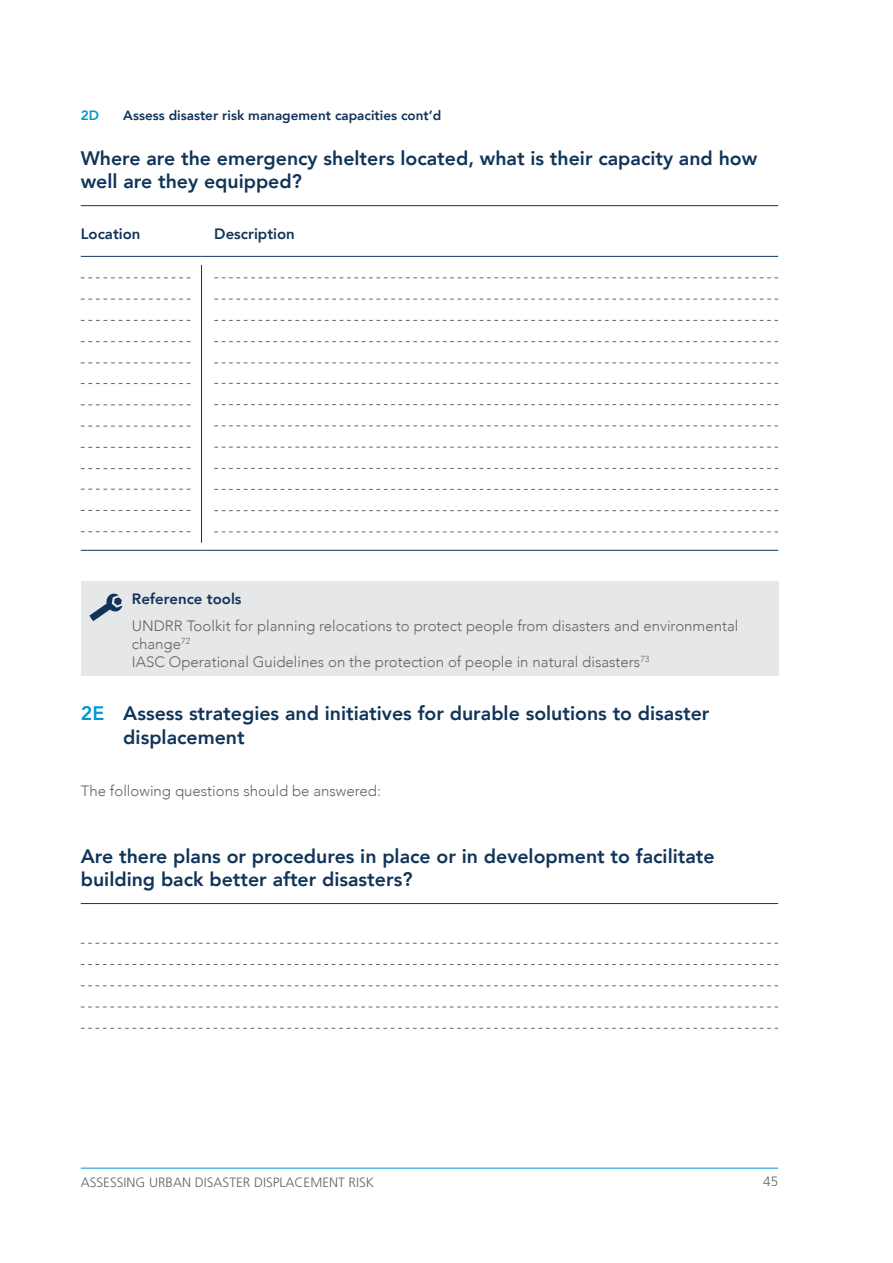
<style>
.page{position:relative;width:893px;height:1263px;background:#fff}
.page>*{position:absolute;margin:0;border:0;box-sizing:border-box;transform-origin:0 0}
.t1{font:800 19.5px/23.4px "Avenir";color:#113459}
.t2{font:800 19.5px "Avenir";color:#0098d1}
.t3{font:300 15px/18px "Avenir";color:#636466}
.t4{font:800 15px "Avenir";color:#113459}
.t5{font:800 13.5px "Avenir";color:#113459}
.t6{font:300 13.5px "Frutiger LT Std";color:#636466}
.t7{font:800 13.5px "Avenir";color:#0098d1}
</style>
<div class="page">
<hr style="left:81px;top:205px;width:697px;height:1px;background:#113459">
<hr style="left:81px;top:550px;width:121px;height:1px;background:#113459">
<hr style="left:202px;top:550px;width:576px;height:1px;background:#113459">
<hr style="left:81px;top:256px;width:121px;height:1px;background:#163860">
<hr style="left:202px;top:256px;width:576px;height:1px;background:#163860">
<svg style="left:81px;top:278px;width:109px;height:1px"></svg>
<svg style="left:81px;top:299px;width:109px;height:1px"></svg>
<svg style="left:81px;top:320px;width:109px;height:1px"></svg>
<svg style="left:81px;top:341px;width:109px;height:1px"></svg>
<svg style="left:81px;top:363px;width:109px;height:1px"></svg>
<svg style="left:81px;top:383px;width:109px;height:1px"></svg>
<svg style="left:81px;top:405px;width:109px;height:1px"></svg>
<svg style="left:81px;top:426px;width:109px;height:1px"></svg>
<svg style="left:81px;top:447px;width:109px;height:1px"></svg>
<svg style="left:81px;top:468px;width:109px;height:1px"></svg>
<svg style="left:81px;top:489px;width:109px;height:1px"></svg>
<svg style="left:81px;top:510px;width:109px;height:1px"></svg>
<svg style="left:81px;top:531px;width:109px;height:1px"></svg>
<svg style="left:214px;top:278px;width:564px;height:1px"></svg>
<svg style="left:214px;top:299px;width:564px;height:1px"></svg>
<svg style="left:214px;top:320px;width:564px;height:1px"></svg>
<svg style="left:214px;top:341px;width:564px;height:1px"></svg>
<svg style="left:214px;top:363px;width:564px;height:1px"></svg>
<svg style="left:214px;top:383px;width:564px;height:1px"></svg>
<svg style="left:214px;top:404px;width:564px;height:1px"></svg>
<svg style="left:214px;top:426px;width:564px;height:1px"></svg>
<svg style="left:214px;top:447px;width:564px;height:1px"></svg>
<svg style="left:214px;top:468px;width:564px;height:1px"></svg>
<svg style="left:214px;top:489px;width:564px;height:1px"></svg>
<svg style="left:214px;top:510px;width:564px;height:1px"></svg>
<svg style="left:214px;top:532px;width:564px;height:1px"></svg>
<hr style="left:81px;top:903px;width:697px;height:1px;background:#113459">
<svg style="left:81px;top:943px;width:697px;height:1px"></svg>
<svg style="left:81px;top:964px;width:697px;height:1px"></svg>
<svg style="left:81px;top:985px;width:697px;height:1px"></svg>
<svg style="left:81px;top:1007px;width:697px;height:1px"></svg>
<svg style="left:81px;top:1028px;width:697px;height:1px"></svg>
<div style="left:81px;top:581px;width:697px;height:94px;background:#e6e7e8"></div>
<svg style="left:89px;top:593px;width:33px;height:28px"></svg>
<hr style="left:201px;top:265px;width:1px;height:277px;background:#113459">
<hr style="left:81px;top:1168px;width:697px;height:1px;background:#0098d1">
<p class="t7" style="left:81px;top:105px;width:20px">2D</p>
<p class="t5" style="left:123px;top:105px;width:320px">Assess disaster risk management capacities cont’d</p>
<p class="t1" style="left:81px;top:146px;width:678px">Where are the emergency shelters located, what is their capacity and how well are they equipped?</p>
<p class="t4" style="left:81px;top:222px;width:61px">Location</p>
<p class="t4" style="left:214px;top:222px;width:82px">Description</p>
<p class="t4" style="left:132px;top:587px;width:111px">Reference tools</p>
<p class="t3" style="left:132px;top:617px;width:608px">UNDRR Toolkit for planning relocations to protect people from disasters and environmental change<sup>72<br></sup>IASC Operational Guidelines on the protection of people in natural disasters<sup>73</sup></p>
<p class="t1" style="left:123px;top:702px;width:588px">Assess strategies and initiatives for durable solutions to disaster displacement</p>
<p class="t3" style="left:81px;top:782px;width:302px">The following questions should be answered:</p>
<p class="t2" style="left:81px;top:698px;width:25px">2E</p>
<p class="t1" style="left:81px;top:844px;width:635px">Are there plans or procedures in place or in development to facilitate building back better after disasters?</p>
<p class="t6" style="left:81px;top:1174px;width:295px">ASSESSING URBAN DISASTER DISPLACEMENT RISK</p>
<p class="t6" style="left:763px;top:1174px;width:17px">45</p>
</div>
